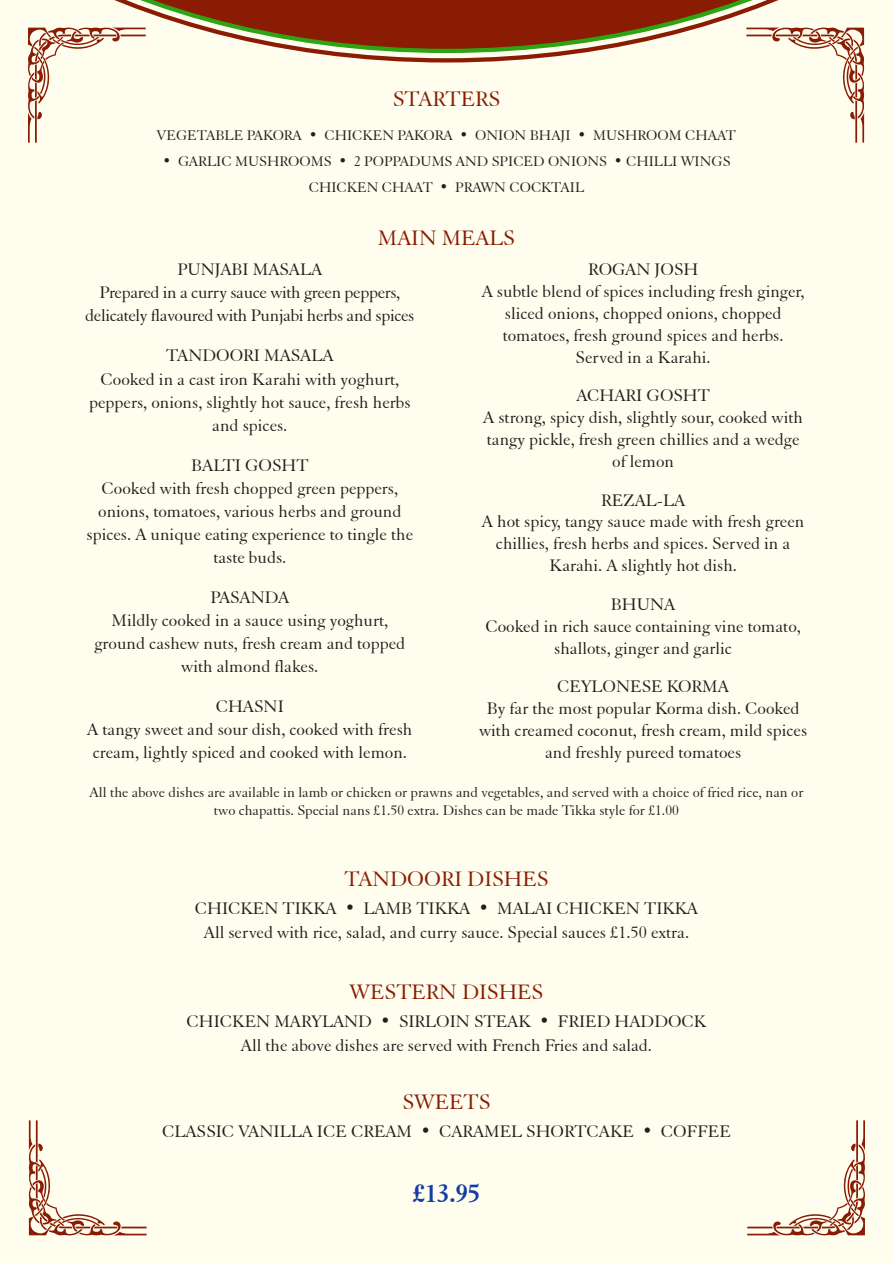
<style>
.page{position:relative;width:893px;height:1263px;background:#fffdee}
.page>*{position:absolute;margin:0;border:0;box-sizing:border-box;transform-origin:0 0}
.t1{font:700 27px "Elegant Garamond BT";color:#123da3}
.t2{font:22.5px "Elegant Garamond BT";color:#891c02}
.t3{font:18px/21.8px "Elegant Garamond BT";color:#231f20;text-align:center}
.t4{font:18px/23.1px "Elegant Garamond BT";letter-spacing:-.02em;color:#231f20;text-align:center}
.t5{font:15px/25.7px "Elegant Garamond BT";color:#231f20;text-align:center}
</style>
<div class="page">
<svg style="left:312px;top:53px;width:269px;height:10px"></svg>
<svg style="left:114px;top:0;width:665px;height:53px"></svg>
<svg style="left:746px;top:27px;width:119px;height:116px"></svg>
<svg style="left:28px;top:27px;width:118px;height:116px"></svg>
<svg style="left:747px;top:1120px;width:118px;height:116px"></svg>
<svg style="left:28px;top:1120px;width:119px;height:116px"></svg>
<p class="t2" style="left:393px;top:86px;width:109px">STARTERS</p>
<p class="t5" style="left:157px;top:123px;width:580px">VEGETABLE PAKORA • CHICKEN PAKORA • ONION BHAJI • MUSHROOM CHAAT</p>
<p class="t5" style="left:162px;top:148px;width:570px">• GARLIC MUSHROOMS • 2 POPPADUMS AND SPICED ONIONS • CHILLI WINGS<br>CHICKEN CHAAT • PRAWN COCKTAIL</p>
<p class="t2" style="left:378px;top:224px;width:139px">MAIN MEALS</p>
<p class="t4" style="left:85px;top:258px;width:331px">PUNJABI MASALA<br>Prepared in a curry sauce with green peppers, delicately flavoured with Punjabi herbs and spices</p>
<p class="t3" style="left:89px;top:344px;width:323px;line-height:23.1px">TANDOORI MASALA<br>Cooked in a cast iron Karahi with yoghurt, peppers, onions, slightly hot sauce, fresh herbs and spices.</p>
<p class="t3" style="left:87px;top:453px;width:328px;line-height:23.1px">BALTI GOSHT<br>Cooked with fresh chopped green peppers, onions, tomatoes, various herbs and ground spices. A unique eating experience to tingle the taste buds.</p>
<p class="t3" style="left:94px;top:585px;width:312px;line-height:23.1px">PASANDA<br>Mildly cooked in a sauce using yoghurt, ground cashew nuts, fresh cream and topped with almond flakes.</p>
<p class="t3" style="left:87px;top:695px;width:327px;line-height:23.1px">CHASNI<br>A tangy sweet and sour dish, cooked with fresh cream, lightly spiced and cooked with lemon.</p>
<p class="t3" style="left:482px;top:258px;width:324px">ROGAN JOSH<br>A subtle blend of spices including fresh ginger, sliced onions, chopped onions, chopped tomatoes, fresh ground spices and herbs.<br>Served in a Karahi.</p>
<p class="t3" style="left:483px;top:384px;width:321px">ACHARI GOSHT<br>A strong, spicy dish, slightly sour, cooked with tangy pickle, fresh green chillies and a wedge of lemon</p>
<p class="t3" style="left:482px;top:489px;width:324px">REZAL-LA<br>A hot spicy, tangy sauce made with fresh green chillies, fresh herbs and spices. Served in a<br>Karahi. A slightly hot dish.</p>
<p class="t3" style="left:485px;top:593px;width:317px">BHUNA<br>Cooked in rich sauce containing vine tomato, shallots, ginger and garlic</p>
<p class="t3" style="left:479px;top:675px;width:330px">CEYLONESE KORMA<br>By far the most popular Korma dish. Cooked with creamed coconut, fresh cream, mild spices and freshly pureed tomatoes</p>
<p class="t5" style="left:90px;top:783px;width:715px;line-height:18px">All the above dishes are available in lamb or chicken or prawns and vegetables, and served with a choice of fried rice, nan or two chapattis. Special nans £1.50 extra. Dishes can be made Tikka style for £1.00</p>
<p class="t2" style="left:344px;top:865px;width:206px">TANDOORI DISHES</p>
<p class="t3" style="left:195px;top:896px;width:505px;line-height:24px">CHICKEN TIKKA • LAMB TIKKA • MALAI CHICKEN TIKKA<br>All served with rice, salad, and curry sauce. Special sauces £1.50 extra.</p>
<p class="t2" style="left:350px;top:978px;width:195px">WESTERN DISHES</p>
<p class="t3" style="left:187px;top:1009px;width:521px;line-height:24px">CHICKEN MARYLAND • SIRLOIN STEAK • FRIED HADDOCK<br>All the above dishes are served with French Fries and salad.</p>
<p class="t2" style="left:402px;top:1089px;width:90px">SWEETS</p>
<p class="t3" style="left:162px;top:1120px;width:570px">CLASSIC VANILLA ICE CREAM • CARAMEL SHORTCAKE • COFFEE</p>
<h1 class="t1" style="left:413px;top:1177px;width:69px">£13.95</h1>
</div>
